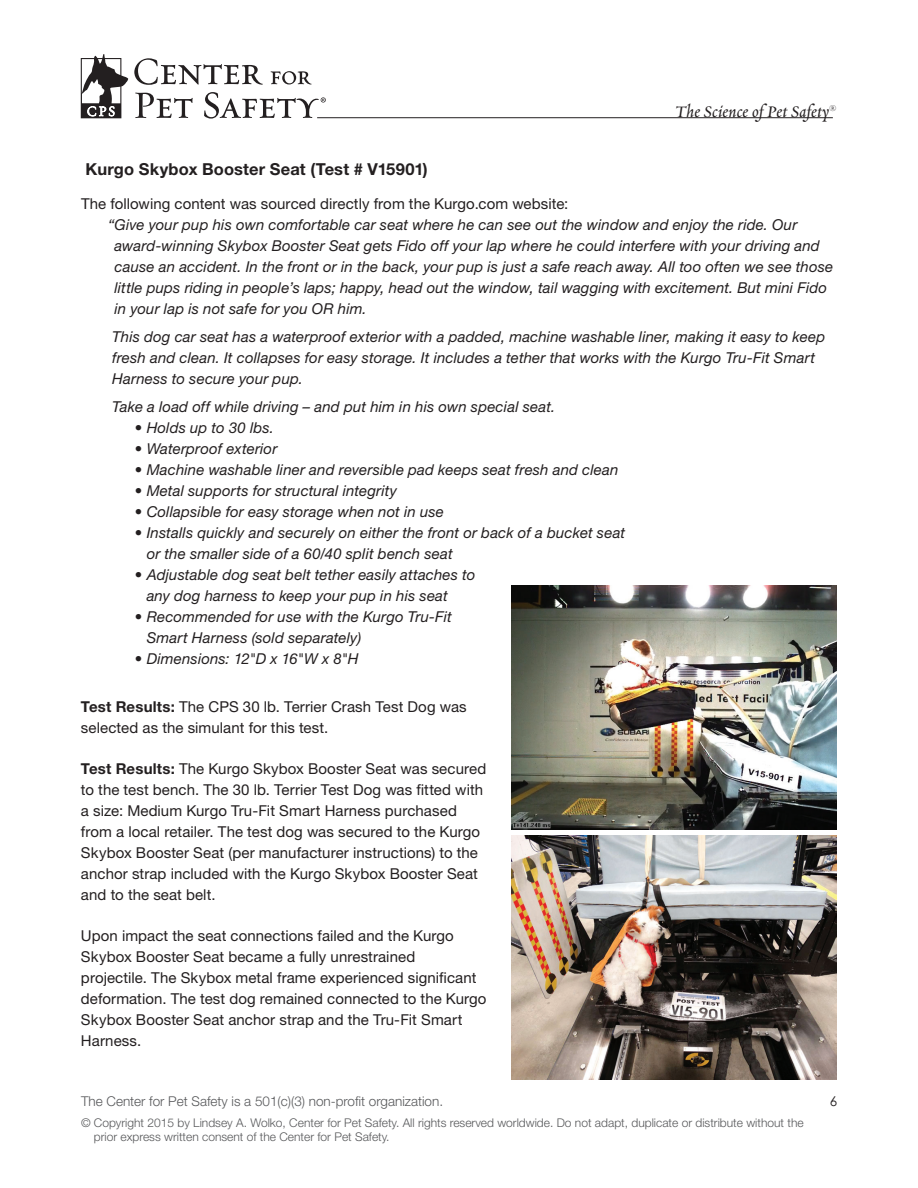
<style>
.page{position:relative;width:918px;height:1188px;background:#fff}
.page>*{position:absolute;margin:0;border:0;box-sizing:border-box;transform-origin:0 0}
.t1{font:18px "Requiem Text HTF Italic";letter-spacing:.01em;color:#231f20}
.t2{font:700 16.5px "Helvetica Neue";letter-spacing:.005em;color:#231f20}
.t3{font:italic 15px/21px "Helvetica Neue";letter-spacing:.01em;color:#231f20}
.t4{font:15px/21px "Helvetica Neue";letter-spacing:.005em;color:#231f20}
.t5{font:300 13.5px "Helvetica Neue";color:#57585a}
.t6{font:13.5px "Century Gothic";color:#231f20}
.t7{font:300 12px/14.4px "Helvetica Neue";color:#57585a}
.s1{font-weight:700}
</style>
<div class="page">
<svg style="left:81px;top:54px;width:245px;height:65px"></svg>
<hr style="left:317px;top:117px;width:516px;height:1px;background:#231f20">
<img style="left:512px;top:836px;width:325px;height:244px">
<img style="left:512px;top:585px;width:325px;height:244px">
<p class="t1" style="left:676px;top:103px;width:163px">The Science of Pet Safety<sup>®</sup></p>
<p class="t2" style="left:86px;top:159px;width:344px">Kurgo Skybox Booster Seat (Test # V15901)</p>
<p class="t4" style="left:81px;top:193px;width:489px">The following content was sourced directly from the Kurgo.com website:</p>
<p class="t3" style="left:114px;top:214px;width:720px;text-indent:-6px">“Give your pup his own comfortable car seat where he can see out the window and enjoy the ride. Our award-winning Skybox Booster Seat gets Fido off your lap where he could interfere with your driving and cause an accident. In the front or in the back, your pup is just a safe reach away. All too often we see those little pups riding in people’s laps; happy, head out the window, tail wagging with excitement. But mini Fido in your lap is not safe for you OR him.</p>
<p class="t3" style="left:112px;top:326px;width:715px">This dog car seat has a waterproof exterior with a padded, machine washable liner, making it easy to keep fresh and clean. It collapses for easy storage. It includes a tether that works with the Kurgo Tru-Fit Smart<br>Harness to secure your pup.</p>
<p class="t3" style="left:112px;top:396px;width:445px">Take a load off while driving – and put him in his own special seat.</p>
<p class="t3" style="left:135px;top:417px;width:141px">• Holds up to 30 lbs.</p>
<p class="t3" style="left:135px;top:438px;width:144px">• Waterproof exterior</p>
<p class="t3" style="left:135px;top:459px;width:485px">• Machine washable liner and reversible pad keeps seat fresh and clean</p>
<p class="t3" style="left:135px;top:480px;width:264px">• Metal supports for structural integrity</p>
<p class="t3" style="left:135px;top:501px;width:311px">• Collapsible for easy storage when not in use</p>
<p class="t3" style="left:147px;top:522px;width:480px;text-indent:-12px">• Installs quickly and securely on either the front or back of a bucket seat or the smaller side of a 60/40 split bench seat</p>
<p class="t3" style="left:147px;top:564px;width:330px;text-indent:-12px">• Adjustable dog seat belt tether easily attaches to any dog harness to keep your pup in his seat</p>
<p class="t3" style="left:147px;top:606px;width:307px;text-indent:-12px">• Recommended for use with the Kurgo Tru-Fit<br>Smart Harness (sold separately)</p>
<p class="t3" style="left:135px;top:648px;width:225px">• Dimensions: 12"D x 16"W x 8"H</p>
<p class="t4" style="left:81px;top:696px;width:387px"><span class="s1">Test Results:</span> The CPS 30 lb. Terrier Crash Test Dog was selected as the simulant for this test.</p>
<p class="t4" style="left:81px;top:758px;width:407px"><span class="s1">Test Results:</span> The Kurgo Skybox Booster Seat was secured to the test bench. The 30 lb. Terrier Test Dog was fitted with a size: Medium Kurgo Tru-Fit Smart Harness purchased from a local retailer. The test dog was secured to the Kurgo Skybox Booster Seat (per manufacturer instructions) to the anchor strap included with the Kurgo Skybox Booster Seat and to the seat belt.</p>
<p class="t4" style="left:81px;top:925px;width:407px">Upon impact the seat connections failed and the Kurgo Skybox Booster Seat became a fully unrestrained<br>projectile. The Skybox metal frame experienced significant deformation. The test dog remained connected to the Kurgo Skybox Booster Seat anchor strap and the Tru-Fit Smart Harness.</p>
<p class="t5" style="left:81px;top:1093px;width:364px">The Center for Pet Safety is a 501(c)(3) non-profit organization.</p>
<p class="t7" style="left:94px;top:1115px;width:711px;text-indent:-13px">© Copyright 2015 by Lindsey A. Wolko, Center for Pet Safety. All rights reserved worldwide. Do not adapt, duplicate or distribute without the prior express written consent of the Center for Pet Safety.</p>
<p class="t6" style="left:830px;top:1093px;width:9px">6</p>
</div>
